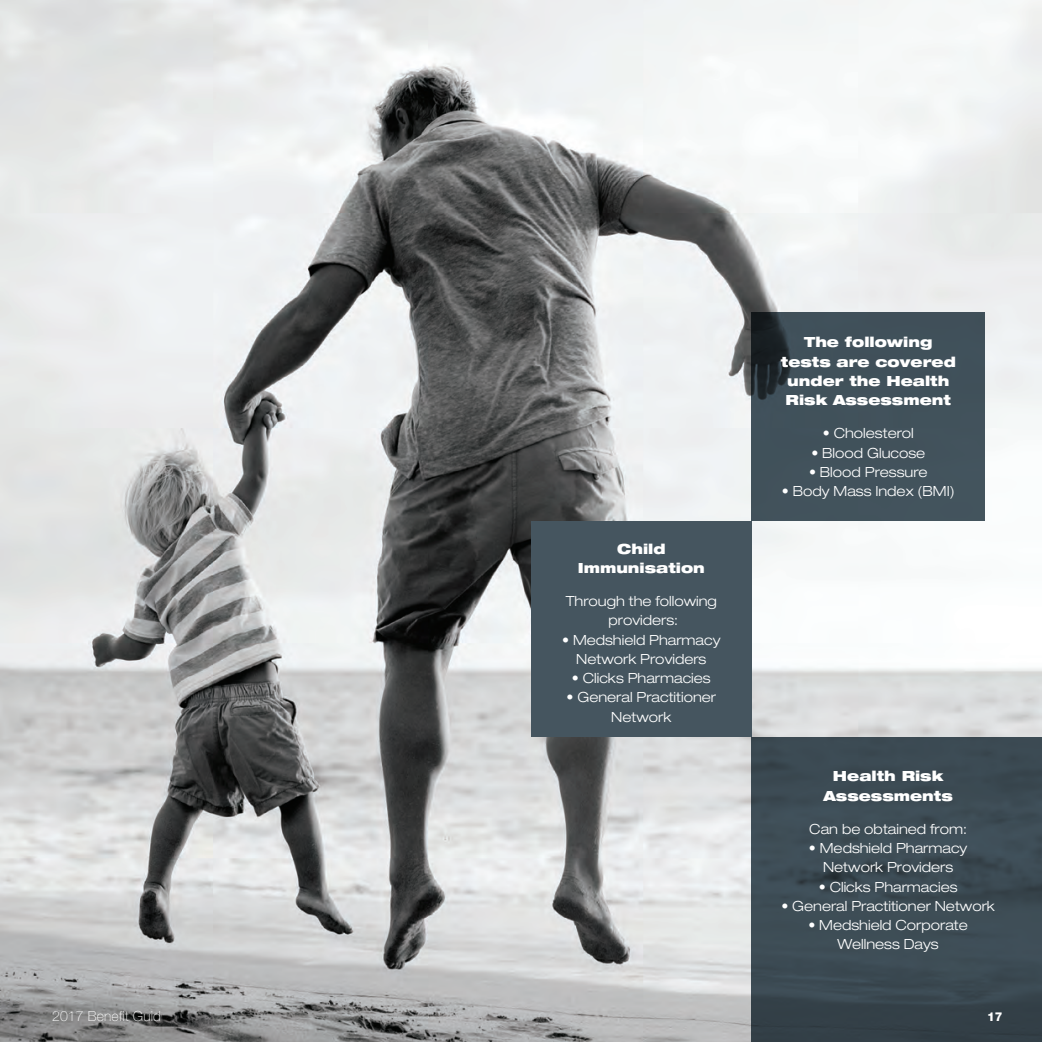
<style>
.page{position:relative;width:1042px;height:1042px;background:#fff}
.page>*{position:absolute;margin:0;border:0;box-sizing:border-box;transform-origin:0 0}
.t1{font:300 expanded 14px/19.2px "Helvetica Neue LT Std";color:#fff;text-align:center}
.t2{font:900 expanded 14px/19.2px "Helvetica Neue LT Std";color:#fff;text-align:center}
.t3{font:100 14px "Helvetica Neue LT Std";letter-spacing:.01em;color:#fff}
.t4{font:800 12.25px "Helvetica Neue LT Std";color:#fff}
</style>
<div class="page">
<img style="left:0;top:0;width:1042px;height:1042px">
<div style="left:752px;top:737px;width:290px;height:305px;background:linear-gradient(to right,#3b4a53,#3b4952)"></div>
<div style="left:752px;top:313px;width:233px;height:208px;background:#45555f"></div>
<div style="left:531px;top:521px;width:221px;height:216px;background:#45555f"></div>
<p class="t2" style="left:578px;top:538px;width:129px">Child<br>Immunisation</p>
<p class="t1" style="left:566px;top:591px;width:153px">Through the following providers:</p>
<p class="t1" style="left:562px;top:630px;width:160px">• Medshield Pharmacy<br>Network Providers</p>
<p class="t1" style="left:572px;top:668px;width:140px">• Clicks Pharmacies</p>
<p class="t1" style="left:566px;top:688px;width:151px">• General Practitioner<br>Network</p>
<p class="t2" style="left:781px;top:332px;width:177px">The following tests are covered under the Health<br>Risk Assessment</p>
<p class="t1" style="left:823px;top:424px;width:93px">• Cholesterol</p>
<p class="t1" style="left:811px;top:443px;width:115px">• Blood Glucose</p>
<p class="t1" style="left:809px;top:462px;width:120px">• Blood Pressure</p>
<p class="t1" style="left:782px;top:481px;width:174px">• Body Mass Index (BMI)</p>
<p class="t2" style="left:823px;top:766px;width:131px">Health Risk<br>Assessments</p>
<p class="t1" style="left:809px;top:819px;width:159px">Can be obtained from:</p>
<p class="t1" style="left:809px;top:838px;width:160px">• Medshield Pharmacy<br>Network Providers</p>
<p class="t1" style="left:819px;top:877px;width:140px">• Clicks Pharmacies</p>
<p class="t1" style="left:781px;top:896px;width:215px">• General Practitioner Network</p>
<p class="t1" style="left:808px;top:915px;width:161px">• Medshield Corporate<br>Wellness Days</p>
<p class="t3" style="left:52px;top:1008px;width:110px">2017 Benefit Guid</p>
<p class="t4" style="left:987px;top:1009px;width:17px">17</p>
</div>
